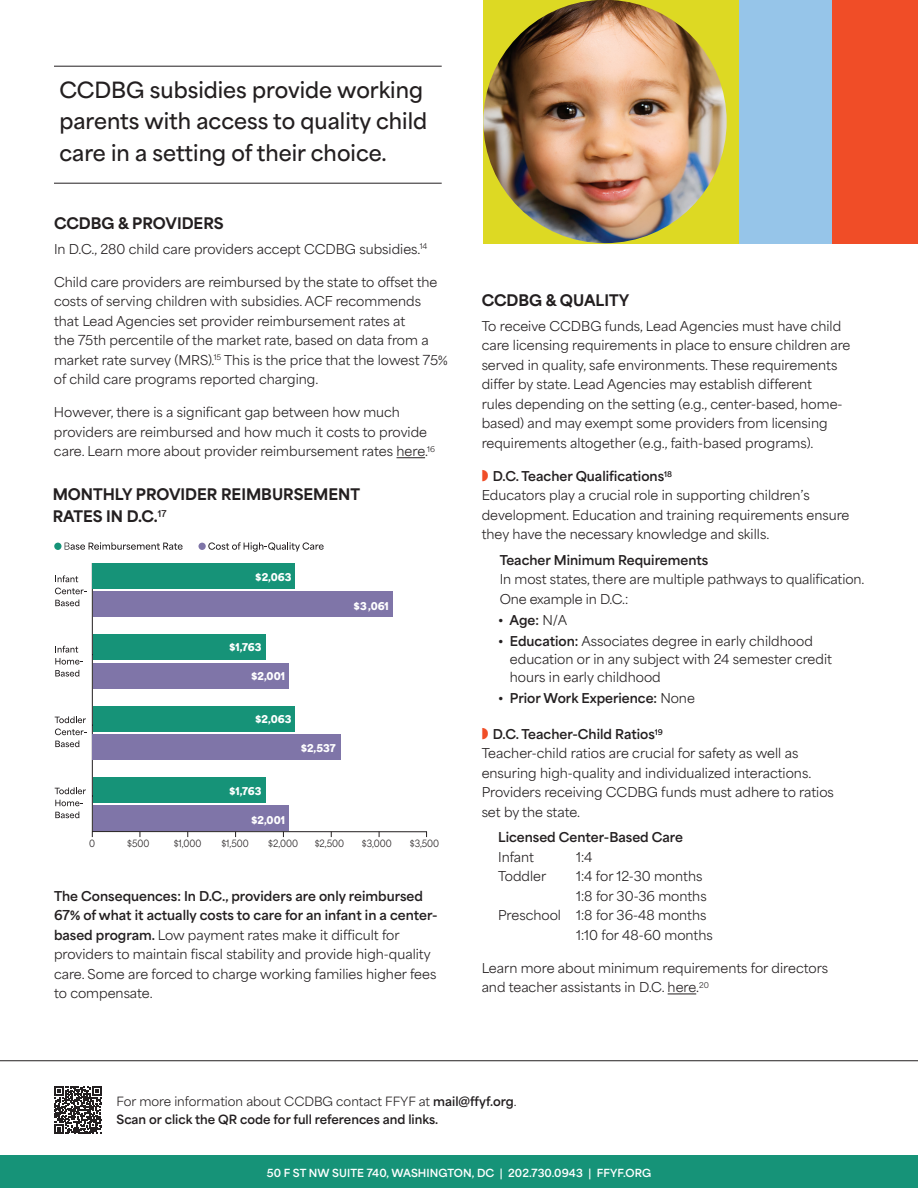
<style>
.page{position:relative;width:918px;height:1188px;background:#fff}
.page>*{position:absolute;margin:0;border:0;box-sizing:border-box;transform-origin:0 0}
.t1{font:600 21px/31.5px "Area Normal";color:#231f20}
.t2{font:800 15px/22px "Area Normal";color:#231f20}
.t3{font:12.75px/19.5px "Area Normal";color:#231f20}
.t4{font:700 12.75px "Area Normal";color:#231f20}
.t5{font:700 12px/18px "Area Normal";color:#231f20}
.t6{font:700 10.5px "Area Normal";letter-spacing:.01em;color:#fff}
.t7{font:900 10.2px "Area Normal";color:#fff}
.t8{font:9.3px "Area Normal";color:#231f20;scale:.91 1}
.s1{font-weight:700}
.s2{color:#f04d27}
.s3{font-weight:400}
</style>
<div class="page">
<div style="left:0;top:1155px;width:918px;height:33px;background:#169378"></div>
<hr style="left:92px;top:831px;width:335px;height:1px;background:#231f20">
<hr style="left:92px;top:563px;width:1px;height:269px;background:#231f20">
<div style="left:93px;top:592px;width:299px;height:25px;background:#7f75a8"></div>
<div style="left:93px;top:663px;width:196px;height:26px;background:#7f75a8"></div>
<div style="left:93px;top:734px;width:248px;height:26px;background:#7f75a8"></div>
<div style="left:93px;top:806px;width:196px;height:25px;background:#7f75a8"></div>
<div style="left:93px;top:563px;width:202px;height:26px;background:#169378"></div>
<div style="left:93px;top:634px;width:172px;height:26px;background:#169378"></div>
<div style="left:93px;top:706px;width:202px;height:25px;background:#169378"></div>
<div style="left:93px;top:777px;width:172px;height:26px;background:#169378"></div>
<div style="left:198px;top:543px;width:8px;height:7px;background:#7f75a8;border-radius:50%"></div>
<svg style="left:208px;top:542px;width:116px;height:10px"></svg>
<svg style="left:55px;top:575px;width:23px;height:7px"></svg>
<svg style="left:55px;top:588px;width:31px;height:6px"></svg>
<svg style="left:55px;top:600px;width:24px;height:6px"></svg>
<svg style="left:55px;top:646px;width:28px;height:31px"></svg>
<svg style="left:55px;top:716px;width:31px;height:31px"></svg>
<svg style="left:55px;top:788px;width:31px;height:6px"></svg>
<svg style="left:55px;top:800px;width:28px;height:6px"></svg>
<svg style="left:55px;top:812px;width:24px;height:6px"></svg>
<div style="left:54px;top:543px;width:8px;height:7px;background:#169378;border-radius:50%"></div>
<svg style="left:65px;top:542px;width:118px;height:8px"></svg>
<div style="left:739px;top:0;width:95px;height:243px;background:#96c5e9"></div>
<div style="left:832px;top:0;width:86px;height:243px;background:#f04d27"></div>
<div style="left:483px;top:0;width:256px;height:243px;background:#ddd923"></div>
<img style="left:483px;top:0;width:244px;height:243px;border-radius:120px">
<svg style="left:668px;top:994px;width:28px;height:1px"></svg>
<svg style="left:397px;top:457px;width:28px;height:1px"></svg>
<hr style="left:54px;top:66px;width:388px;height:1px;background:#231f20">
<hr style="left:54px;top:183px;width:388px;height:1px;background:#231f20">
<hr style="left:0;top:1060px;width:918px;height:1px;background:#231f20">
<svg style="left:54px;top:1086px;width:48px;height:48px"></svg>
<h1 class="t1" style="left:59px;top:72px;width:369px">CCDBG subsidies provide working parents with access to quality child care in a setting of their choice.</h1>
<p class="t2" style="left:54px;top:210px;width:171px">CCDBG &amp; PROVIDERS</p>
<p class="t3" style="left:54px;top:237px;width:375px">In D.C., 280 child care providers accept CCDBG subsidies.<sup>14</sup></p>
<p class="t3" style="left:54px;top:270px;width:395px">Child care providers are reimbursed by the state to offset the costs of serving children with subsidies. ACF recommends that Lead Agencies set provider reimbursement rates at<br>the 75th percentile of the market rate, based on data from a market rate survey (MRS).<sup>15</sup> This is the price that the lowest 75% of child care programs reported charging.</p>
<p class="t3" style="left:54px;top:401px;width:383px">However, there is a significant gap between how much providers are reimbursed and how much it costs to provide care. Learn more about provider reimbursement rates here.<sup>16</sup></p>
<p class="t2" style="left:53px;top:482px;width:309px">MONTHLY PROVIDER REIMBURSEMENT<br>RATES IN D.C.<sup>17</sup></p>
<p class="t7" style="left:255px;top:568px;width:38px">$2,063</p>
<p class="t7" style="left:229px;top:638px;width:34px">$1,763</p>
<p class="t7" style="left:251px;top:667px;width:35px">$2,001</p>
<p class="t7" style="left:255px;top:710px;width:38px">$2,063</p>
<p class="t7" style="left:301px;top:738px;width:37px">$2,537</p>
<p class="t7" style="left:229px;top:782px;width:34px">$1,763</p>
<p class="t7" style="left:251px;top:810px;width:35px">$2,001</p>
<p class="t7" style="left:354px;top:596px;width:37px">$3,061</p>
<p class="t8" style="left:89px;top:835px;width:8px">0</p>
<p class="t8" style="left:127px;top:835px;width:26px">$500</p>
<p class="t8" style="left:174px;top:835px;width:32px">$1,000</p>
<p class="t8" style="left:221px;top:835px;width:32px">$1,500</p>
<p class="t8" style="left:268px;top:835px;width:34px">$2,000</p>
<p class="t8" style="left:315px;top:835px;width:34px">$2,500</p>
<p class="t8" style="left:362px;top:835px;width:34px">$3,000</p>
<p class="t8" style="left:410px;top:835px;width:34px">$3,500</p>
<p class="t3" style="left:54px;top:885px;width:385px"><span class="s1">The Consequences: In D.C., providers are only reimbursed 67% of what it actually costs to care for an infant in a center&shy;based program.</span> Low payment rates make it difficult for providers to maintain fiscal stability and provide high-quality care. Some are forced to charge working families higher fees to compensate.</p>
<p class="t2" style="left:482px;top:288px;width:149px">CCDBG &amp; QUALITY</p>
<p class="t3" style="left:482px;top:315px;width:370px">To receive CCDBG funds, Lead Agencies must have child care licensing requirements in place to ensure children are served in quality, safe environments. These requirements differ by state. Lead Agencies may establish different<br>rules depending on the setting (e.g., center-based, home&shy;based) and may exempt some providers from licensing requirements altogether (e.g., faith-based programs).</p>
<p class="t3" style="left:482px;top:465px;width:369px"><span class="s2">◗</span> <span class="s1">D.C. Teacher Qualifications</span><sup>18<br></sup>Educators play a crucial role in supporting children’s development. Education and training requirements ensure they have the necessary knowledge and skills.</p>
<p class="t4" style="left:500px;top:548px;width:210px">Teacher Minimum Requirements</p>
<p class="t3" style="left:500px;top:568px;width:366px">In most states, there are multiple pathways to qualification.<br>One example in D.C.:</p>
<p class="t4" style="left:498px;top:608px;width:70px">• Age: <span class="s3">N/A</span></p>
<p class="t3" style="left:510px;top:630px;width:324px;line-height:18px;text-indent:-12px"><span class="s1">• Education:</span> Associates degree in early childhood education or in any subject with 24 semester credit hours in early childhood</p>
<p class="t4" style="left:498px;top:686px;width:198px">• Prior Work Experience: <span class="s3">None</span></p>
<p class="t3" style="left:482px;top:723px;width:354px"><span class="s2">◗</span> <span class="s1">D.C. Teacher-Child Ratios</span><sup>19<br></sup>Teacher-child ratios are crucial for safety as well as ensuring high-quality and individualized interactions.<br>Providers receiving CCDBG funds must adhere to ratios set by the state.</p>
<p class="t4" style="left:498px;top:826px;width:186px">Licensed Center-Based Care</p>
<p class="t3" style="left:498px;top:846px;width:37px">Infant</p>
<p class="t3" style="left:576px;top:846px;width:18px">1:4</p>
<p class="t3" style="left:498px;top:865px;width:50px">Toddler</p>
<p class="t3" style="left:576px;top:865px;width:128px">1:4 for 12-30 months</p>
<p class="t3" style="left:576px;top:885px;width:132px">1:8 for 30-36 months</p>
<p class="t3" style="left:498px;top:904px;width:210px">Preschool 1:8 for 36-48 months</p>
<p class="t3" style="left:576px;top:924px;width:138px">1:10 for 48-60 months</p>
<p class="t3" style="left:482px;top:957px;width:348px">Learn more about minimum requirements for directors and teacher assistants in D.C. here.<sup>20</sup></p>
<p class="t5" style="left:117px;top:1091px;width:402px"><span class="s3">For more information about CCDBG contact FFYF at</span> mail@ffyf.org<span class="s3">.<br></span>Scan or click the QR code for full references and links.</p>
<p class="t6" style="left:267px;top:1164px;width:386px">50 F ST NW SUITE 740, WASHINGTON, DC | 202.730.0943 | FFYF.ORG</p>
</div>
